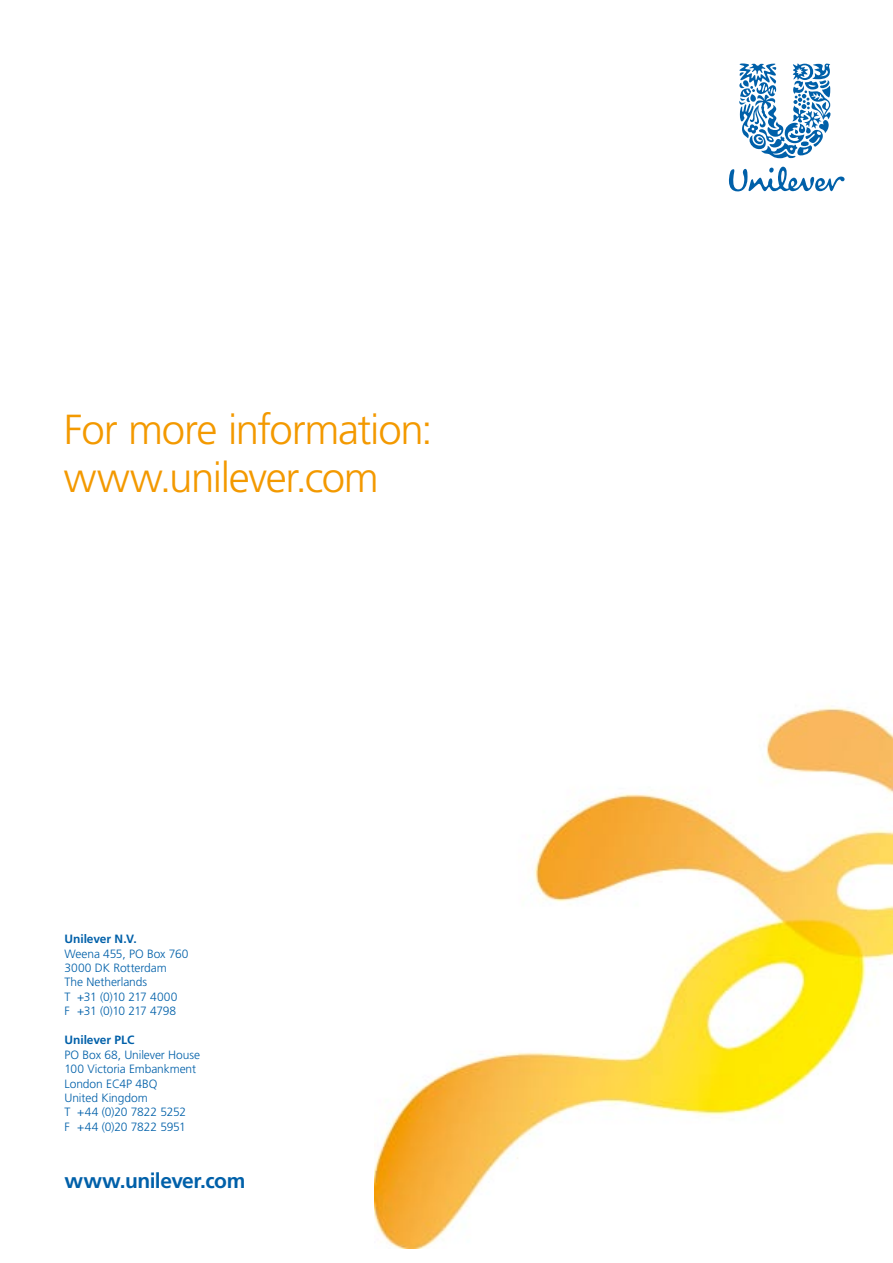
<style>
.page{position:relative;width:893px;height:1263px;background:#fff}
.page>*{position:absolute;margin:0;border:0;box-sizing:border-box;transform-origin:0 0}
.t1{font:300 42px/48px "Frutiger LT Std";letter-spacing:-.03em;color:#f39900}
.t2{font:700 21px "Frutiger LT Std";letter-spacing:-.02em;color:#0060a9}
.t3{font:300 12px/14.4px "Frutiger LT Std";letter-spacing:-.01em;color:#0060a9}
.t4{font:700 12px "Frutiger LT Std";letter-spacing:-.005em;color:#0060a9}
</style>
<div class="page">
<img style="left:374px;top:705px;width:519px;height:544px">
<svg style="left:729px;top:167px;width:116px;height:24px"></svg>
<svg style="left:739px;top:63px;width:91px;height:95px"></svg>
<h1 class="t1" style="left:64px;top:406px;width:371px">For more information: www.unilever.com</h1>
<p class="t4" style="left:65px;top:932px;width:74px">Unilever N.V.</p>
<p class="t3" style="left:65px;top:946px;width:125px">Weena 455, PO Box 760<br>3000 DK Rotterdam<br>The Netherlands<br>T +31 (0)10 217 4000<br>F +31 (0)10 217 4798</p>
<p class="t4" style="left:65px;top:1033px;width:71px">Unilever PLC</p>
<p class="t3" style="left:65px;top:1047px;width:137px">PO Box 68, Unilever House<br>100 Victoria Embankment<br>London EC4P 4BQ<br>United Kingdom<br>T +44 (0)20 7822 5252<br>F +44 (0)20 7822 5951</p>
<h2 class="t2" style="left:65px;top:1168px;width:182px">www.unilever.com</h2>
</div>
